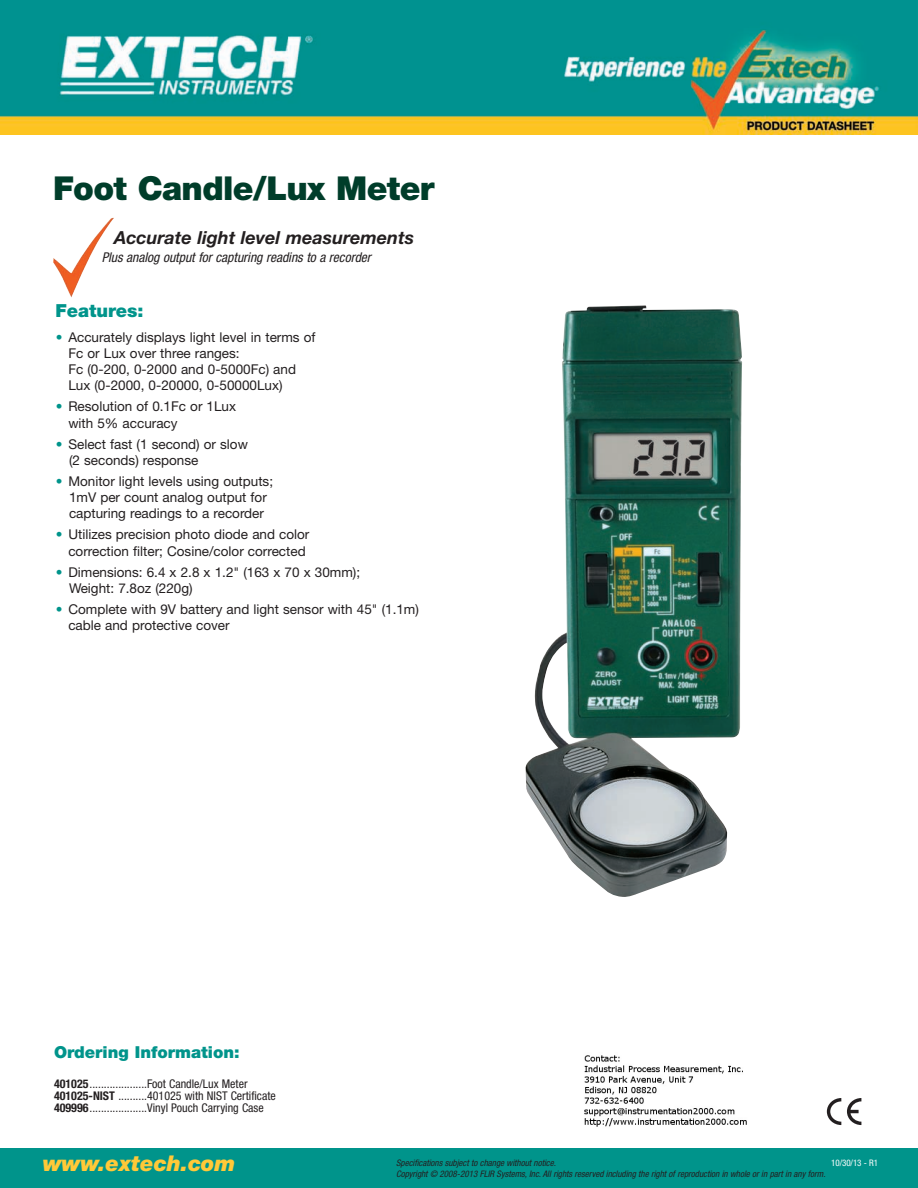
<style>
.page{position:relative;width:918px;height:1188px;background:#fff}
.page>*{position:absolute;margin:0;border:0;box-sizing:border-box;transform-origin:0 0}
.t1{font:900 33px "Helvetica Neue LT";letter-spacing:-.02em;color:#003d2a}
.t2{font:italic 900 21.75px "Helvetica Neue LT";color:#ffc938}
.t3{font:italic 700 18px "Helvetica Neue LT";color:#231f20}
.t4{font:900 18px "Helvetica Neue LT";color:#00948b}
.t5{font:900 16.5px "Helvetica Neue LT";color:#00948b}
.t6{font:13.5px/16.2px "Helvetica Neue LT";color:#231f20}
.t7{font:italic condensed 13.5px "Helvetica Neue LT";color:#231f20}
.t8{font:condensed 12px/12px "Helvetica Neue LT";color:#231f20}
.t9{font:italic condensed 9px "Helvetica Neue LT";color:#231f20}
.t10{font:condensed 9px "Helvetica Neue LT";letter-spacing:-.01em;color:#fff}
.s1{color:#00948b}
.s2{font-weight:700}
</style>
<div class="page">
<div style="left:0;top:1148px;width:918px;height:40px;background:#00948b"></div>
<img style="left:53px;top:217px;width:61px;height:81px">
<svg style="left:827px;top:1098px;width:14px;height:27px"></svg>
<svg style="left:847px;top:1098px;width:14px;height:27px"></svg>
<img style="left:526px;top:305px;width:216px;height:592px">
<img style="left:0;top:0;width:918px;height:135px">
<img style="left:584px;top:1055px;width:163px;height:72px">
<h1 class="t1" style="left:53px;top:176px;width:383px">Foot Candle/Lux Meter</h1>
<h3 class="t3" style="left:114px;top:231px;width:301px">Accurate light level measurements</h3>
<p class="t7" style="left:102px;top:252px;width:271px">Plus analog output for capturing readins to a recorder</p>
<h3 class="t4" style="left:56px;top:304px;width:90px">Features:</h3>
<p class="t6" style="left:68px;top:330px;width:249px;text-indent:-13px"><span class="s1">•</span> Accurately displays light level in terms of Fc or Lux over three ranges:<br>Fc (0-200, 0-2000 and 0-5000Fc) and Lux (0-2000, 0-20000, 0-50000Lux)</p>
<p class="t6" style="left:68px;top:400px;width:169px;text-indent:-13px"><span class="s1">•</span> Resolution of 0.1Fc or 1Lux with 5% accuracy</p>
<p class="t6" style="left:69px;top:437px;width:180px;text-indent:-13px"><span class="s1">•</span> Select fast (1 second) or slow (2 seconds) response</p>
<p class="t6" style="left:56px;top:474px;width:219px;text-align:center"><span class="s1">•</span> Monitor light levels using outputs;<br>1mV per count analog output for capturing readings to a recorder</p>
<p class="t6" style="left:56px;top:528px;width:255px;text-align:right"><span class="s1">•</span> Utilizes precision photo diode and color correction filter; Cosine/color corrected</p>
<p class="t6" style="left:69px;top:565px;width:293px;text-indent:-13px"><span class="s1">•</span> Dimensions: 6.4 x 2.8 x 1.2" (163 x 70 x 30mm);<br>Weight: 7.8oz (220g)</p>
<p class="t6" style="left:68px;top:602px;width:352px;text-indent:-13px"><span class="s1">•</span> Complete with 9V battery and light sensor with 45" (1.1m) cable and protective cover</p>
<p class="t5" style="left:54px;top:1047px;width:187px">Ordering Information:</p>
<p class="t8" style="left:54px;top:1079px;width:223px"><span class="s2">401025</span>....................Foot Candle/Lux Meter<br><span class="s2">401025-NIST</span> ..........401025 with NIST Certificate<br><span class="s2">409996</span>....................Vinyl Pouch Carrying Case</p>
<h2 class="t2" style="left:43px;top:1156px;width:194px">www.extech.com</h2>
<p class="t9" style="left:396px;top:1160px;width:161px">Specifications subject to change without notice.</p>
<p class="t10" style="left:831px;top:1160px;width:48px">10/30/13 - R1</p>
<p class="t9" style="left:396px;top:1171px;width:431px">Copyright © 2008-2013 FLIR Systems, Inc. All rights reserved including the right of reproduction in whole or in part in any form.</p>
</div>
